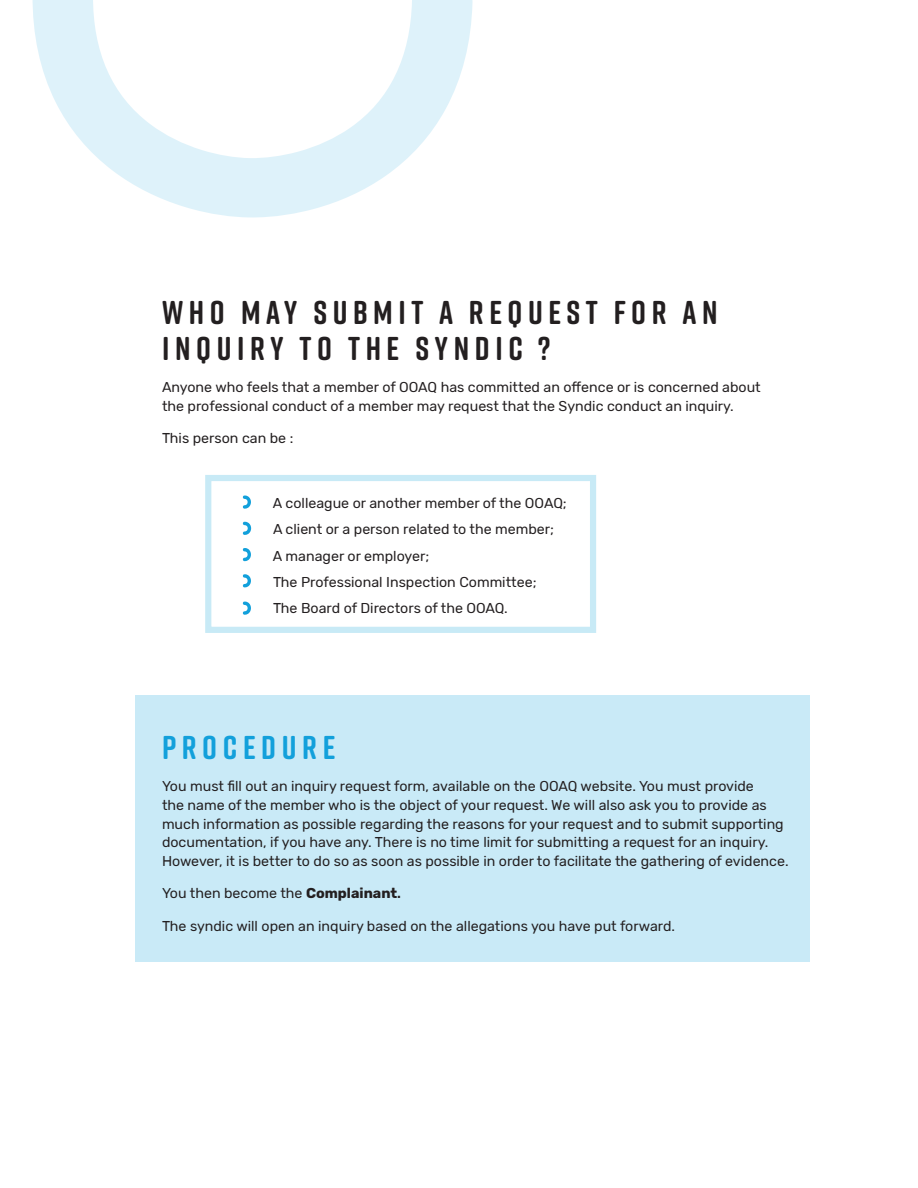
<style>
.page{position:relative;width:918px;height:1188px;background:#fff}
.page>*{position:absolute;margin:0;border:0;box-sizing:border-box;transform-origin:0 0}
.courant{font:700 33px/36px "Rift Soft";letter-spacing:.17em;color:#231f20}
.courant-2{font:700 33px "Rift Soft";letter-spacing:.17em;color:#12a0db}
.courant-3{font:14.25px/18.8px "Rubik";color:#231f20}
.liste_à_puces_2{font:14.25px "Rubik";color:#231f20}
.s1{font-weight:700}
.s2{font-weight:500}
</style>
<div class="page">
<div style="left:135px;top:696px;width:675px;height:266px;background:#c9eaf7"></div>
<svg style="left:242px;top:495px;width:9px;height:14px"></svg>
<svg style="left:242px;top:521px;width:10px;height:14px"></svg>
<svg style="left:242px;top:548px;width:9px;height:14px"></svg>
<svg style="left:242px;top:574px;width:9px;height:14px"></svg>
<svg style="left:242px;top:601px;width:9px;height:14px"></svg>
<div style="left:205px;top:475px;width:391px;height:158px;border:6px solid #c8eaf6"></div>
<svg style="left:32px;top:0;width:441px;height:218px"></svg>
<p class="courant" style="left:162px;top:294px;width:557px">WHO MAY SUBMIT A REQUEST FOR AN<br>INQUIRY TO THE SYNDIC ?</p>
<p class="courant-3" style="left:162px;top:378px;width:600px">Anyone who feels that a member of OOAQ has committed an offence or is concerned about the professional conduct of a member may request that the Syndic conduct an inquiry.</p>
<p class="courant-3" style="left:162px;top:429px;width:133px">This person can be :</p>
<p class="liste_à_puces_2" style="left:273px;top:495px;width:295px">A colleague or another member of the OOAQ;</p>
<p class="liste_à_puces_2" style="left:273px;top:521px;width:283px">A client or a person related to the member;</p>
<p class="liste_à_puces_2" style="left:273px;top:548px;width:158px">A manager or employer;</p>
<p class="liste_à_puces_2" style="left:273px;top:574px;width:265px">The Professional Inspection Committee;</p>
<p class="liste_à_puces_2" style="left:273px;top:600px;width:236px">The Board of Directors of the OOAQ.</p>
<p class="courant-2" style="left:162px;top:724px;width:175px">PROCEDURE</p>
<p class="courant-3" style="left:162px;top:777px;width:628px">You must fill out an inquiry request form, available on the OOAQ website. You must provide<br>the name of the member who is the object of your request. We will also ask you to provide as much information as possible regarding the reasons for your request and to submit supporting documentation, if you have any. There is no time limit for submitting a request for an inquiry.<br>However, it is better to do so as soon as possible in order to facilitate the gathering of evidence.</p>
<p class="courant-3" style="left:162px;top:884px;width:241px">You then become the <span class="s1">Complainant</span><span class="s2">.</span></p>
<p class="courant-3" style="left:162px;top:917px;width:515px">The syndic will open an inquiry based on the allegations you have put forward.</p>
</div>
